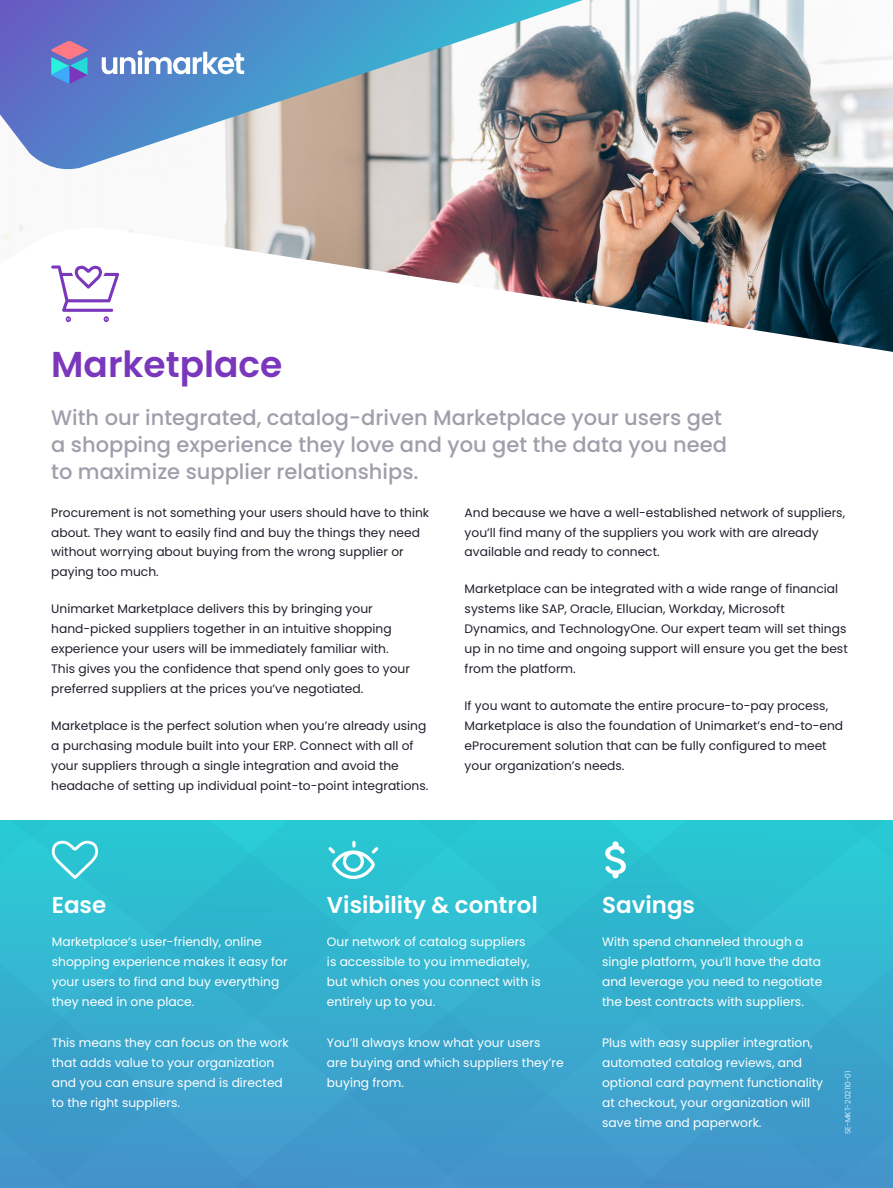
<style>
.page{position:relative;width:893px;height:1188px;background:#fff}
.page>*{position:absolute;margin:0;border:0;box-sizing:border-box;transform-origin:0 0}
.t1{font:600 36px "Poppins";color:#7a37bc}
.t2{font:600 22.95px "Poppins";color:#fff}
.t3{font:500 21px/27px "Poppins";color:#9f9fac}
.Body_Content{font:12.3px/20px "Poppins";color:#20202c}
.Body_Content-2{font:12.3px/20px "Poppins";color:#fff}
.t4{font:300 7.5px "Poppins";color:#fff}
</style>
<div class="page">
<img style="left:19px;top:0;width:874px;height:228px">
<svg style="left:758px;top:821px;width:135px;height:367px;background:#36aece"></svg>
<svg style="left:0;top:821px;width:758px;height:367px;background:#36adce"></svg>
<img style="left:0;top:228px;width:893px;height:124px">
<svg style="left:0;top:0;width:583px;height:172px;background:#88a1c1"></svg>
<svg style="left:52px;top:841px;width:46px;height:38px"></svg>
<svg style="left:328px;top:842px;width:50px;height:37px"></svg>
<div style="left:343px;top:851px;width:21px;height:21px;border:3px solid #fff;border-radius:50%"></div>
<svg style="left:605px;top:841px;width:21px;height:37px"></svg>
<svg style="left:51px;top:265px;width:68px;height:57px"></svg>
<svg style="left:102px;top:50px;width:142px;height:24px"></svg>
<svg style="left:51px;top:41px;width:37px;height:43px;background:#7789be"></svg>
<h2 class="t1" style="left:51px;top:344px;width:233px">Marketplace</h2>
<h2 class="t3" style="left:51px;top:405px;width:677px">With our integrated, catalog-driven Marketplace your users get a shopping experience they love and you get the data you need to maximize supplier relationships.</h2>
<p class="Body_Content" style="left:51px;top:502px;width:379px">Procurement is not something your users should have to think about. They want to easily find and buy the things they need without worrying about buying from the wrong supplier or paying too much.</p>
<p class="Body_Content" style="left:51px;top:599px;width:360px">Unimarket Marketplace delivers this by bringing your hand-picked suppliers together in an intuitive shopping experience your users will be immediately familiar with.<br>This gives you the confidence that spend only goes to your preferred suppliers at the prices you’ve negotiated.</p>
<p class="Body_Content" style="left:51px;top:716px;width:379px">Marketplace is the perfect solution when you’re already using a purchasing module built into your ERP. Connect with all of your suppliers through a single integration and avoid the headache of setting up individual point-to-point integrations.</p>
<p class="Body_Content" style="left:465px;top:502px;width:382px">And because we have a well-established network of suppliers, you’ll find many of the suppliers you work with are already available and ready to connect.</p>
<p class="Body_Content" style="left:465px;top:579px;width:385px">Marketplace can be integrated with a wide range of financial systems like SAP, Oracle, Ellucian, Workday, Microsoft Dynamics, and TechnologyOne. Our expert team will set things up in no time and ongoing support will ensure you get the best from the platform.</p>
<p class="Body_Content" style="left:465px;top:696px;width:380px">If you want to automate the entire procure-to-pay process, Marketplace is also the foundation of Unimarket’s end-to-end eProcurement solution that can be fully configured to meet your organization’s needs.</p>
<h2 class="t2" style="left:52px;top:892px;width:56px">Ease</h2>
<p class="Body_Content-2" style="left:52px;top:932px;width:237px">Marketplace’s user-friendly, online shopping experience makes it easy for your users to find and buy everything they need in one place.</p>
<p class="Body_Content-2" style="left:52px;top:1033px;width:238px">This means they can focus on the work that adds value to your organization and you can ensure spend is directed to the right suppliers.</p>
<h2 class="t2" style="left:327px;top:892px;width:212px">Visibility &amp; control</h2>
<p class="Body_Content-2" style="left:327px;top:932px;width:215px">Our network of catalog suppliers<br>is accessible to you immediately, but which ones you connect with is entirely up to you.</p>
<p class="Body_Content-2" style="left:327px;top:1033px;width:238px">You’ll always know what your users are buying and which suppliers they’re buying from.</p>
<h2 class="t2" style="left:602px;top:892px;width:94px">Savings</h2>
<p class="Body_Content-2" style="left:602px;top:932px;width:222px">With spend channeled through a single platform, you’ll have the data and leverage you need to negotiate the best contracts with suppliers.</p>
<p class="Body_Content-2" style="left:602px;top:1033px;width:222px">Plus with easy supplier integration, automated catalog reviews, and optional card payment functionality at checkout, your organization will save time and paperwork.</p>
<p class="t4" style="left:843px;top:1134px;width:65px;rotate:-90deg">SE-MKT-202110-01</p>
</div>
